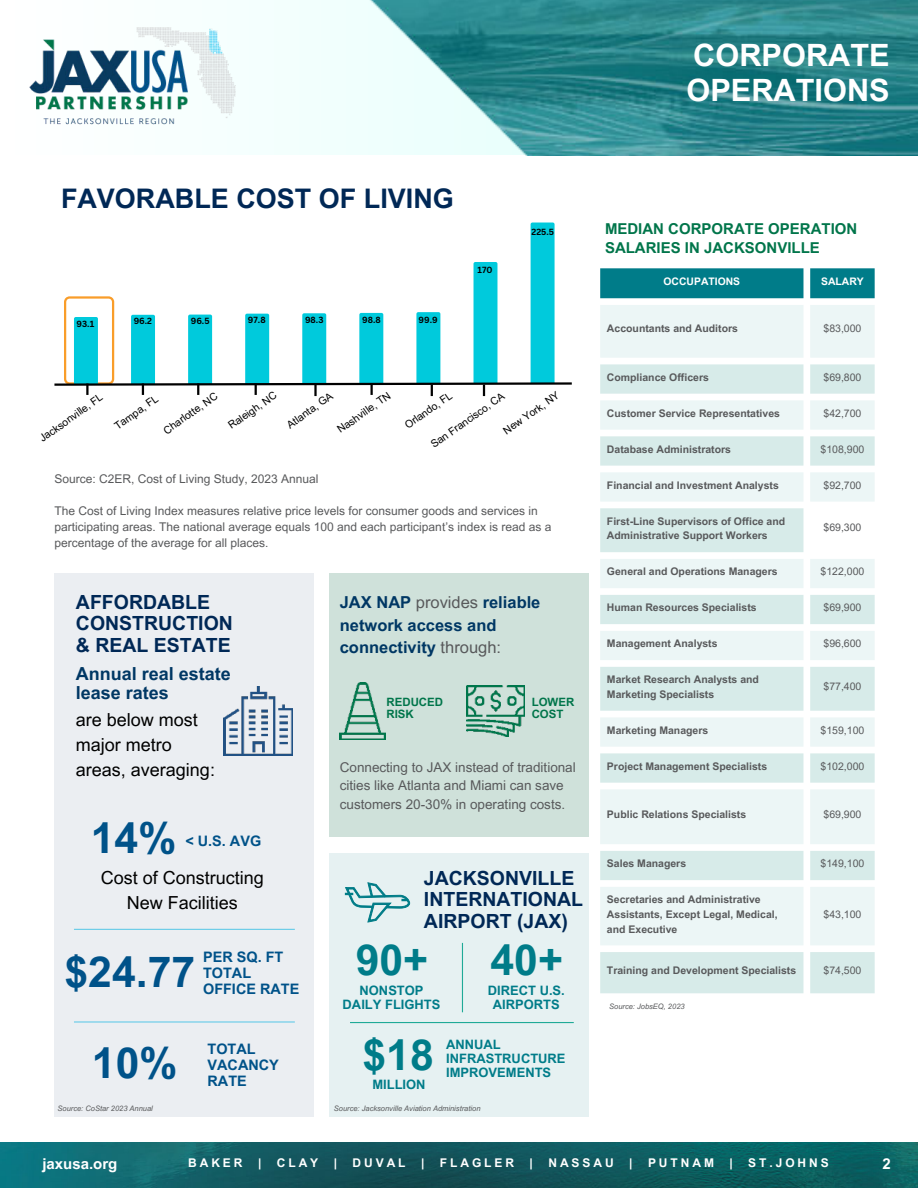
<style>
.page{position:relative;width:918px;height:1188px;background:#fff}
.page>*{position:absolute;margin:0;border:0;box-sizing:border-box;transform-origin:0 0}
.t1{font:700 42.75px/91.5px "Arial MT Pro";color:#005289;text-align:center}
.t2{font:700 42.75px "Arial MT Pro";color:#007c89}
.t3{font:700 30.75px/34.8px "Arial MT Pro";color:#fff}
.t4{font:700 27px "Arial MT Pro";color:#002856}
.t5{font:700 19.5px/21.3px "Arial MT Pro";color:#002856}
.t6{font:18px/24.8px "Arial MT Pro";color:#000}
.t7{font:700 18px/19.2px "Arial MT Pro";color:#003764}
.t8{font:700 16.5px/22.5px "Arial MT Pro";color:#003764}
.t9{font:700 15px/19.2px "Arial MT Pro";color:#00754a}
.t10{font:700 15px "Arial MT Pro";color:#fff}
.t11{font:700 14.4px/15.8px "Arial MT Pro";color:#005289}
.t12{font:13.5px/18.3px "Arial MT Pro";color:#58595b}
.t13{font:700 12.9px/14.1px "Arial MT Pro";color:#007c89;text-align:center}
.t14{font:12px/16px "Arial MT Pro";color:#58595b}
.t15{font:700 12px "Arial MT Pro";letter-spacing:.245em;color:#fff}
.t16{font:700 11.4px/12.5px "Arial MT Pro";color:#00754a}
.t17{font:700 10.5px/14.7px "Arial MT Pro";color:#58595b}
.t18{font:10.5px "Arial MT Pro";color:#58595b}
.t19{font:10.5px "Arial MT Pro";color:#000}
.t20{font:700 10.35px "Arial MT Pro";color:#fff}
.t21{font:700 8.7px "Canva Sans";color:#000}
.t22{font:italic 7.5px "Arial MT Pro";color:#58595b}
.s1{font-weight:400;color:#58595b}
</style>
<div class="page">
<img style="left:0;top:1143px;width:918px;height:45px">
<div style="left:54px;top:573px;width:260px;height:544px;background:#ebeef2"></div>
<div style="left:329px;top:573px;width:260px;height:264px;background:#cfe1da"></div>
<div style="left:329px;top:853px;width:260px;height:264px;background:#e6f1f2"></div>
<img style="left:224px;top:687px;width:69px;height:68px">
<hr style="left:74px;top:929px;width:221px;height:1px;background:#64cbe8">
<hr style="left:74px;top:1021px;width:221px;height:2px;background:#64cbe8">
<svg style="left:345px;top:882px;width:65px;height:41px"></svg>
<img style="left:249px;top:0;width:669px;height:155px">
<img style="left:29px;top:12px;width:235px;height:130px">
<hr style="left:462px;top:943px;width:1px;height:69px;background:#20aa97">
<hr style="left:350px;top:1022px;width:224px;height:1px;background:#20aa97">
<img style="left:340px;top:682px;width:46px;height:58px">
<img style="left:466px;top:685px;width:59px;height:51px">
<svg style="left:54px;top:223px;width:518px;height:173px"></svg>
<div style="left:600px;top:268px;width:275px;height:30px;background:#007c89"></div>
<div style="left:600px;top:305px;width:275px;height:53px;background:#ecf6f6"></div>
<svg style="left:600px;top:364px;width:275px;height:629px"></svg>
<h2 class="t3" style="left:686px;top:39px;width:205px">CORPORATE<br>OPERATIONS</h2>
<h3 class="t4" style="left:61px;top:183px;width:394px">FAVORABLE COST OF LIVING</h3>
<p class="t21" style="left:77px;top:319px;width:19px">93.1</p>
<p class="t21" style="left:134px;top:316px;width:20px">96.2</p>
<p class="t21" style="left:191px;top:316px;width:20px">96.5</p>
<p class="t21" style="left:248px;top:314px;width:19px">97.8</p>
<p class="t21" style="left:305px;top:314px;width:20px">98.3</p>
<p class="t21" style="left:362px;top:314px;width:20px">98.8</p>
<p class="t21" style="left:419px;top:314px;width:21px">99.9</p>
<p class="t21" style="left:478px;top:264px;width:16px">170</p>
<p class="t21" style="left:532px;top:226px;width:24px">225.5</p>
<p class="t19" style="left:501px;top:427px;width:67px;rotate:-35deg">New York, NY</p>
<p class="t19" style="left:37px;top:434px;width:76px;rotate:-35deg">Jacksonville, FL</p>
<p class="t19" style="left:112px;top:422px;width:52px;rotate:-35deg">Tampa, FL</p>
<p class="t19" style="left:161px;top:426px;width:65px;rotate:-35deg">Charlotte, NC</p>
<p class="t19" style="left:226px;top:421px;width:58px;rotate:-35deg">Raleigh, NC</p>
<p class="t19" style="left:285px;top:421px;width:55px;rotate:-35deg">Atlanta, GA</p>
<p class="t19" style="left:335px;top:425px;width:64px;rotate:-35deg">Nashville, TN</p>
<p class="t19" style="left:402px;top:421px;width:57px;rotate:-35deg">Orlando, FL</p>
<p class="t19" style="left:428px;top:440px;width:89px;rotate:-35deg">San Francisco, CA</p>
<p class="t14" style="left:54px;top:471px;width:266px">Source: C2ER, Cost of Living Study, 2023 Annual</p>
<p class="t14" style="left:54px;top:503px;width:498px">The Cost of Living Index measures relative price levels for consumer goods and services in participating areas. The national average equals 100 and each participant’s index is read as a percentage of the average for all places.</p>
<h3 class="t5" style="left:76px;top:592px;width:159px">AFFORDABLE<br>CONSTRUCTION &amp; REAL ESTATE</h3>
<h3 class="t7" style="left:76px;top:665px;width:157px">Annual real estate lease rates</h3>
<h3 class="t6" style="left:76px;top:708px;width:141px">are below most major metro areas, averaging:</h3>
<h1 class="t1" style="left:91px;top:793px;width:87px">14%</h1>
<h3 class="t11" style="left:185px;top:833px;width:77px">&lt; U.S. AVG</h3>
<h3 class="t6" style="left:101px;top:867px;width:165px;text-align:center">Cost of Constructing<br>New Facilities</h3>
<h1 class="t1" style="left:65px;top:927px;width:132px">$24.77<br>10%</h1>
<p class="t22" style="left:58px;top:1104px;width:97px">Source: CoStar 2023 Annual</p>
<h3 class="t11" style="left:203px;top:950px;width:98px">PER SQ. FT<br>TOTAL<br>OFFICE RATE</h3>
<h3 class="t11" style="left:208px;top:1042px;width:73px">TOTAL<br>VACANCY<br>RATE</h3>
<h3 class="t8" style="left:340px;top:592px;width:202px">JAX NAP <span class="s1">provides</span> reliable network access and connectivity <span class="s1">through:</span></h3>
<p class="t16" style="left:387px;top:696px;width:58px">REDUCED<br>RISK</p>
<p class="t16" style="left:532px;top:696px;width:44px">LOWER<br>COST</p>
<p class="t12" style="left:340px;top:759px;width:238px">Connecting to JAX instead of traditional cities like Atlanta and Miami can save customers 20-30% in operating costs.</p>
<h3 class="t5" style="left:424px;top:868px;width:161px">JACKSONVILLE<br>INTERNATIONAL<br>AIRPORT (JAX)</h3>
<h1 class="t2" style="left:356px;top:935px;width:74px">90+</h1>
<p class="t13" style="left:343px;top:984px;width:99px">NONSTOP<br>DAILY FLIGHTS</p>
<h1 class="t2" style="left:490px;top:935px;width:74px">40+</h1>
<p class="t13" style="left:488px;top:984px;width:79px">DIRECT U.S.<br>AIRPORTS</p>
<h1 class="t2" style="left:362px;top:1030px;width:73px">$18</h1>
<p class="t13" style="left:372px;top:1078px;width:55px">MILLION</p>
<p class="t13" style="left:446px;top:1038px;width:121px;text-align:left">ANNUAL<br>INFRASTRUCTURE<br>IMPROVEMENTS</p>
<p class="t22" style="left:334px;top:1104px;width:148px">Source: Jacksonville Aviation Administration</p>
<h3 class="t9" style="left:605px;top:219px;width:254px">MEDIAN CORPORATE OPERATION<br>SALARIES IN JACKSONVILLE</h3>
<p class="t20" style="left:664px;top:276px;width:78px">OCCUPATIONS</p>
<p class="t20" style="left:821px;top:276px;width:44px">SALARY</p>
<p class="t17" style="left:607px;top:322px;width:133px">Accountants and Auditors</p>
<p class="t18" style="left:824px;top:323px;width:39px">$83,000</p>
<p class="t17" style="left:607px;top:370px;width:103px">Compliance Officers</p>
<p class="t18" style="left:824px;top:371px;width:39px">$69,800</p>
<p class="t17" style="left:607px;top:406px;width:175px">Customer Service Representatives</p>
<p class="t18" style="left:824px;top:407px;width:39px">$42,700</p>
<p class="t17" style="left:607px;top:442px;width:126px">Database Administrators</p>
<p class="t18" style="left:821px;top:443px;width:45px">$108,900</p>
<p class="t17" style="left:607px;top:478px;width:173px">Financial and Investment Analysts</p>
<p class="t18" style="left:824px;top:479px;width:39px">$92,700</p>
<p class="t17" style="left:607px;top:514px;width:180px">First-Line Supervisors of Office and<br>Administrative Support Workers</p>
<p class="t18" style="left:824px;top:522px;width:39px">$69,300</p>
<p class="t17" style="left:607px;top:564px;width:172px">General and Operations Managers</p>
<p class="t18" style="left:821px;top:565px;width:45px">$122,000</p>
<p class="t17" style="left:607px;top:600px;width:151px">Human Resources Specialists</p>
<p class="t18" style="left:824px;top:601px;width:39px">$69,900</p>
<p class="t17" style="left:607px;top:636px;width:112px">Management Analysts</p>
<p class="t18" style="left:824px;top:637px;width:39px">$96,600</p>
<p class="t17" style="left:607px;top:672px;width:154px">Market Research Analysts and<br>Marketing Specialists</p>
<p class="t18" style="left:824px;top:680px;width:39px">$77,400</p>
<p class="t17" style="left:607px;top:723px;width:103px">Marketing Managers</p>
<p class="t18" style="left:821px;top:724px;width:45px">$159,100</p>
<p class="t17" style="left:607px;top:759px;width:162px">Project Management Specialists</p>
<p class="t18" style="left:821px;top:760px;width:45px">$102,000</p>
<p class="t17" style="left:607px;top:807px;width:141px">Public Relations Specialists</p>
<p class="t18" style="left:824px;top:808px;width:39px">$69,900</p>
<p class="t17" style="left:607px;top:856px;width:81px">Sales Managers</p>
<p class="t18" style="left:821px;top:857px;width:45px">$149,100</p>
<p class="t17" style="left:607px;top:892px;width:172px">Secretaries and Administrative<br>Assistants, Except Legal, Medical, and Executive</p>
<p class="t18" style="left:824px;top:908px;width:39px">$43,100</p>
<p class="t17" style="left:607px;top:964px;width:191px">Training and Development Specialists</p>
<p class="t18" style="left:824px;top:965px;width:39px">$74,500</p>
<p class="t22" style="left:609px;top:1002px;width:77px">Source: JobsEQ, 2023</p>
<h3 class="t10" style="left:42px;top:1155px;width:77px">jaxusa.org</h3>
<h3 class="t10" style="left:882px;top:1155px;width:10px">2</h3>
<p class="t15" style="left:188px;top:1156px;width:56px">BAKER</p>
<p class="t15" style="left:258px;top:1156px;width:5px">|</p>
<p class="t15" style="left:277px;top:1156px;width:43px">CLAY</p>
<p class="t15" style="left:334px;top:1156px;width:5px">|</p>
<p class="t15" style="left:353px;top:1156px;width:55px">DUVAL</p>
<p class="t15" style="left:421px;top:1156px;width:5px">|</p>
<p class="t15" style="left:440px;top:1156px;width:76px">FLAGLER</p>
<p class="t15" style="left:530px;top:1156px;width:5px">|</p>
<p class="t15" style="left:548px;top:1156px;width:67px">NASSAU</p>
<p class="t15" style="left:629px;top:1156px;width:5px">|</p>
<p class="t15" style="left:648px;top:1156px;width:67px">PUTNAM</p>
<p class="t15" style="left:729px;top:1156px;width:5px">|</p>
<p class="t15" style="left:748px;top:1156px;width:82px">ST.JOHNS</p>
</div>
